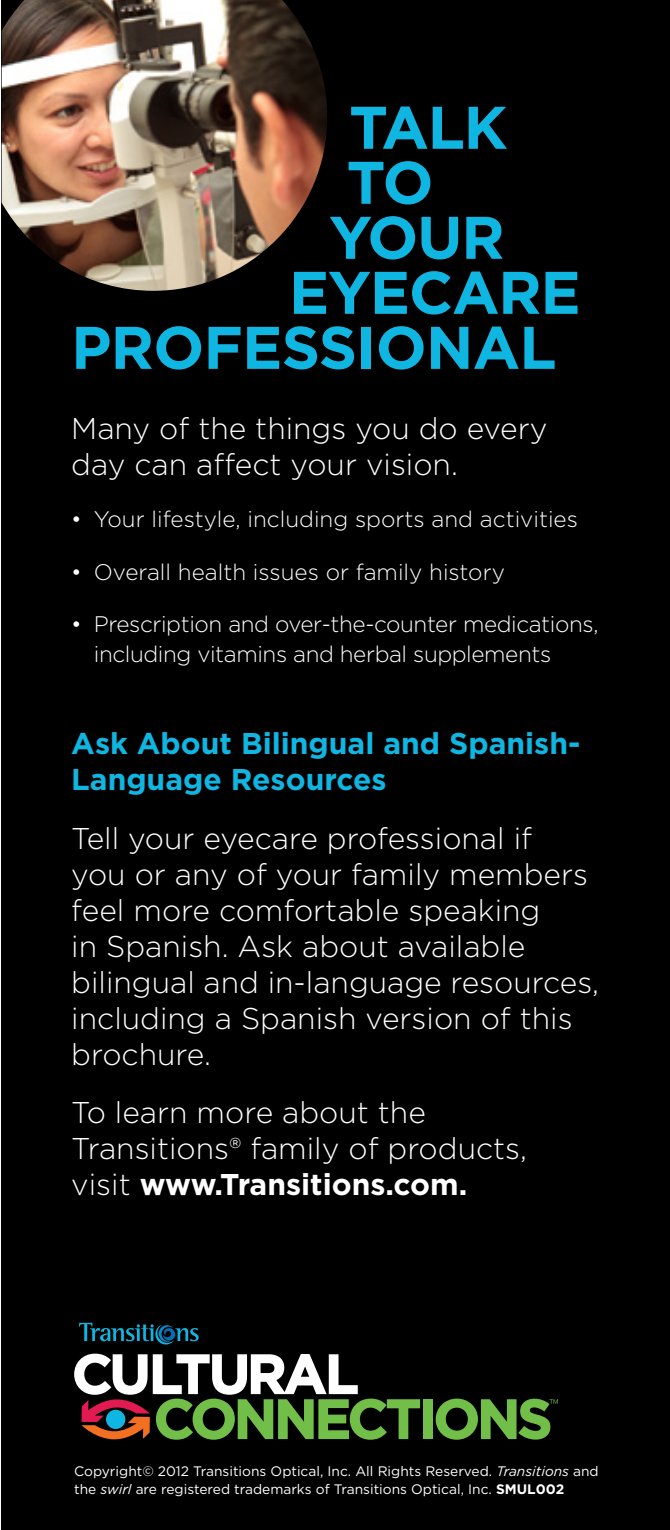
<style>
.page{position:relative;width:670px;height:1530px;background:#fff}
.page>*{position:absolute;margin:0;border:0;box-sizing:border-box;transform-origin:0 0}
.t1{font:700 60px "Gotham";letter-spacing:-.02em;color:#10b6e2}
.t2{font:300 30px/36px "Gotham";color:#fff}
.t3{font:700 30px/36px "Gotham";color:#10b6e2}
.t4{font:300 22.5px/30px "Gotham";letter-spacing:-.02em;color:#fff}
.t5{font:300 22.5px "Gotham";color:#fff}
.t6{font:13.75px/17.5px "Gotham";color:#fff}
.s1{font-weight:700}
.s2{font-style:italic}
</style>
<div class="page">
<svg style="left:1px;top:0;width:1px;height:1530px;background:#050505"></svg>
<div style="left:2px;top:0;width:667px;height:1530px;background:#000"></div>
<svg style="left:74px;top:1354px;width:346px;height:86px"></svg>
<div style="left:422px;top:1399px;width:10px;height:40px;background:#71bf49"></div>
<svg style="left:79px;top:1323px;width:119px;height:22px"></svg>
<svg style="left:435px;top:1399px;width:122px;height:41px"></svg>
<img style="left:2px;top:0;width:325px;height:291px">
<h1 class="t1" style="left:349px;top:88px;width:160px">TALK</h1>
<h1 class="t1" style="left:346px;top:143px;width:88px">TO</h1>
<h1 class="t1" style="left:329px;top:198px;width:177px">YOUR</h1>
<h1 class="t1" style="left:289px;top:253px;width:293px">EYECARE</h1>
<h1 class="t1" style="left:71px;top:308px;width:486px">PROFESSIONAL</h1>
<p class="t2" style="left:71px;top:409px;width:477px">Many of the things you do every day can affect your vision.</p>
<p class="t5" style="left:71px;top:505px;width:508px">• Your lifestyle, including sports and activities</p>
<p class="t5" style="left:71px;top:557px;width:435px">• Overall health issues or family history</p>
<p class="t4" style="left:94px;top:608px;width:506px;text-indent:-22px">• Prescription and over-the-counter medications, including vitamins and herbal supplements</p>
<p class="t3" style="left:71px;top:725px;width:510px">Ask About Bilingual and Spanish-<br>Language Resources</p>
<p class="t2" style="left:71px;top:819px;width:529px">Tell your eyecare professional if<br>you or any of your family members feel more comfortable speaking<br>in Spanish. Ask about available bilingual and in-language resources, including a Spanish version of this brochure.</p>
<p class="t2" style="left:71px;top:1094px;width:457px">To learn more about the<br>Transitions® family of products, visit <span class="s1">www.Transitions.com.</span></p>
<p class="t6" style="left:74px;top:1463px;width:526px">Copyright© 2012 Transitions Optical, Inc. All Rights Reserved. <span class="s2">Transitions</span> and the <span class="s2">swirl</span> are registered trademarks of Transitions Optical, Inc. <span class="s1">SMUL002</span></p>
</div>
